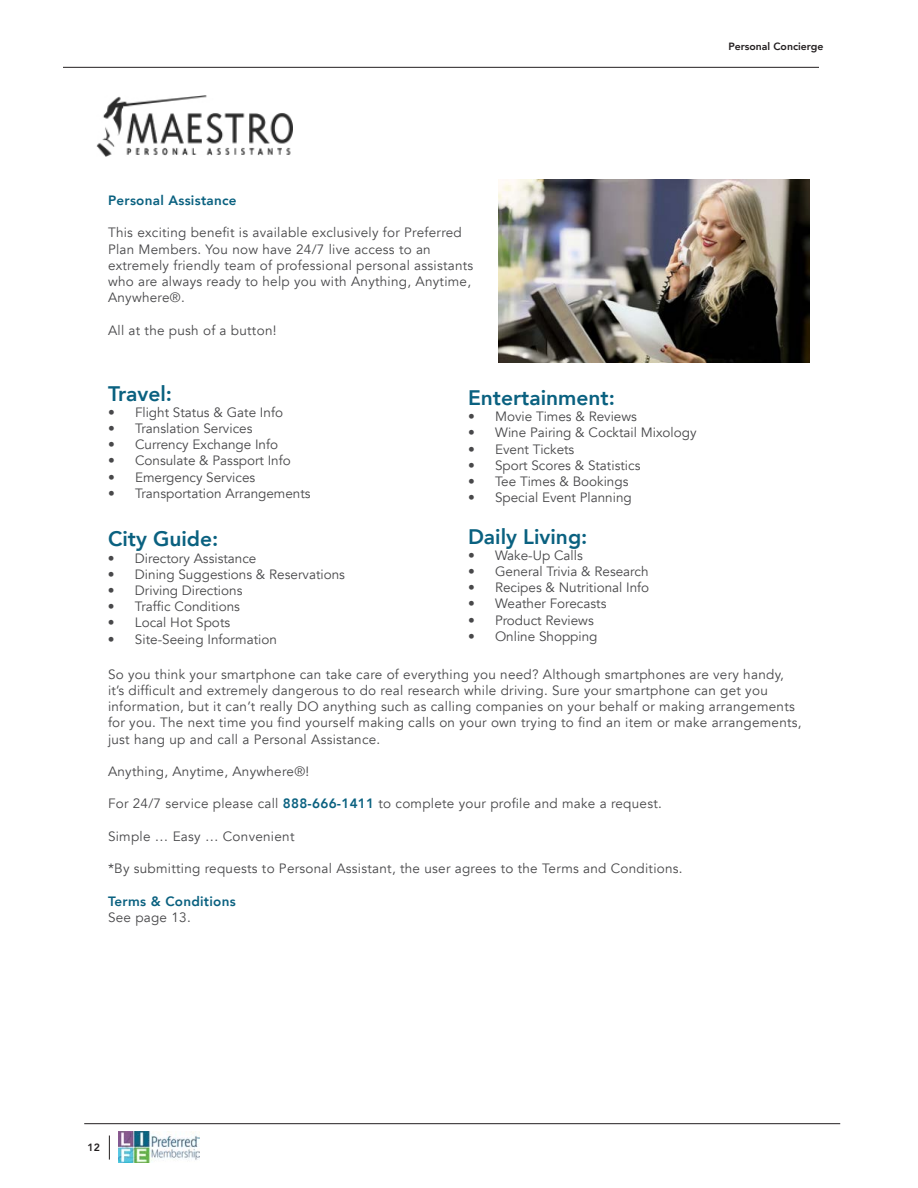
<style>
.page{position:relative;width:918px;height:1188px;background:#fff}
.page>*{position:absolute;margin:0;border:0;box-sizing:border-box;transform-origin:0 0}
.t1{font:800 21px "Avenir";color:#0a6180}
.t2{font:13.5px/16.2px "Avenir";letter-spacing:.02em;color:#48484a}
.t3{font:13.5px "Avenir";color:#48484a}
.t4{font:800 13.5px "Avenir";letter-spacing:.02em;color:#0a6180}
.t5{font:800 10.5px "Avenir";color:#231f20}
.t6{font:5.4px "Myriad Pro";color:#2c6b8a}
.s1{font-weight:800;color:#0a6180}
</style>
<div class="page">
<hr style="left:84px;top:1123px;width:756px;height:1px;background:#231f20">
<svg style="left:109px;top:1136px;width:1px;height:24px"></svg>
<img style="left:498px;top:179px;width:311px;height:184px">
<hr style="left:63px;top:67px;width:756px;height:1px;background:#231f20">
<img style="left:96px;top:95px;width:197px;height:62px">
<img style="left:119px;top:1132px;width:81px;height:31px">
<p class="t5" style="left:728px;top:39px;width:97px">Personal Concierge</p>
<p class="t4" style="left:108px;top:190px;width:130px">Personal Assistance</p>
<p class="t2" style="left:108px;top:225px;width:367px">This exciting benefit is available exclusively for Preferred Plan Members. You now have 24/7 live access to an extremely friendly team of professional personal assistants who are always ready to help you with Anything, Anytime, Anywhere®.</p>
<p class="t2" style="left:108px;top:322px;width:170px">All at the push of a button!</p>
<h1 class="t1" style="left:108px;top:377px;width:66px">Travel:</h1>
<p class="t3" style="left:108px;top:404px;width:177px">• Flight Status &amp; Gate Info</p>
<p class="t3" style="left:108px;top:420px;width:146px">• Translation Services</p>
<p class="t3" style="left:108px;top:436px;width:172px">• Currency Exchange Info</p>
<p class="t3" style="left:108px;top:453px;width:184px">• Consulate &amp; Passport Info</p>
<p class="t3" style="left:108px;top:469px;width:149px">• Emergency Services</p>
<p class="t3" style="left:108px;top:485px;width:204px">• Transportation Arrangements</p>
<h1 class="t1" style="left:108px;top:523px;width:112px">City Guide:</h1>
<p class="t3" style="left:108px;top:550px;width:150px">• Directory Assistance</p>
<p class="t3" style="left:108px;top:566px;width:239px">• Dining Suggestions &amp; Reservations</p>
<p class="t3" style="left:108px;top:582px;width:136px">• Driving Directions</p>
<p class="t3" style="left:108px;top:598px;width:133px">• Traffic Conditions</p>
<p class="t3" style="left:108px;top:615px;width:124px">• Local Hot Spots</p>
<p class="t3" style="left:108px;top:631px;width:171px">• Site-Seeing Information</p>
<h1 class="t1" style="left:468px;top:381px;width:148px">Entertainment:</h1>
<p class="t3" style="left:468px;top:409px;width:170px">• Movie Times &amp; Reviews</p>
<p class="t3" style="left:468px;top:425px;width:230px">• Wine Pairing &amp; Cocktail Mixology</p>
<p class="t3" style="left:468px;top:441px;width:108px">• Event Tickets</p>
<p class="t3" style="left:468px;top:457px;width:174px">• Sport Scores &amp; Statistics</p>
<p class="t3" style="left:468px;top:473px;width:162px">• Tee Times &amp; Bookings</p>
<p class="t3" style="left:468px;top:490px;width:165px">• Special Event Planning</p>
<h1 class="t1" style="left:468px;top:520px;width:121px">Daily Living:</h1>
<p class="t3" style="left:468px;top:547px;width:116px">• Wake-Up Calls</p>
<p class="t3" style="left:468px;top:563px;width:182px">• General Trivia &amp; Research</p>
<p class="t3" style="left:468px;top:580px;width:183px">• Recipes &amp; Nutritional Info</p>
<p class="t3" style="left:468px;top:596px;width:140px">• Weather Forecasts</p>
<p class="t3" style="left:468px;top:612px;width:127px">• Product Reviews</p>
<p class="t3" style="left:468px;top:628px;width:131px">• Online Shopping</p>
<p class="t2" style="left:108px;top:666px;width:695px">So you think your smartphone can take care of everything you need? Although smartphones are very handy, it’s difficult and extremely dangerous to do real research while driving. Sure your smartphone can get you information, but it can’t really DO anything such as calling companies on your behalf or making arrangements for you. The next time you find yourself making calls on your own trying to find an item or make arrangements, just hang up and call a Personal Assistance.</p>
<p class="t2" style="left:108px;top:763px;width:203px">Anything, Anytime, Anywhere®!</p>
<p class="t2" style="left:108px;top:796px;width:555px">For 24/7 service please call <span class="s1">888-666-1411</span> to complete your profile and make a request.</p>
<p class="t2" style="left:108px;top:828px;width:188px">Simple … Easy … Convenient</p>
<p class="t2" style="left:108px;top:861px;width:576px">*By submitting requests to Personal Assistant, the user agrees to the Terms and Conditions.</p>
<p class="t4" style="left:108px;top:890px;width:129px">Terms &amp; Conditions</p>
<p class="t2" style="left:108px;top:909px;width:84px">See page 13.</p>
<p class="t5" style="left:88px;top:1139px;width:14px">12</p>
<p class="t6" style="left:197px;top:1136px;width:5px">™</p>
</div>
